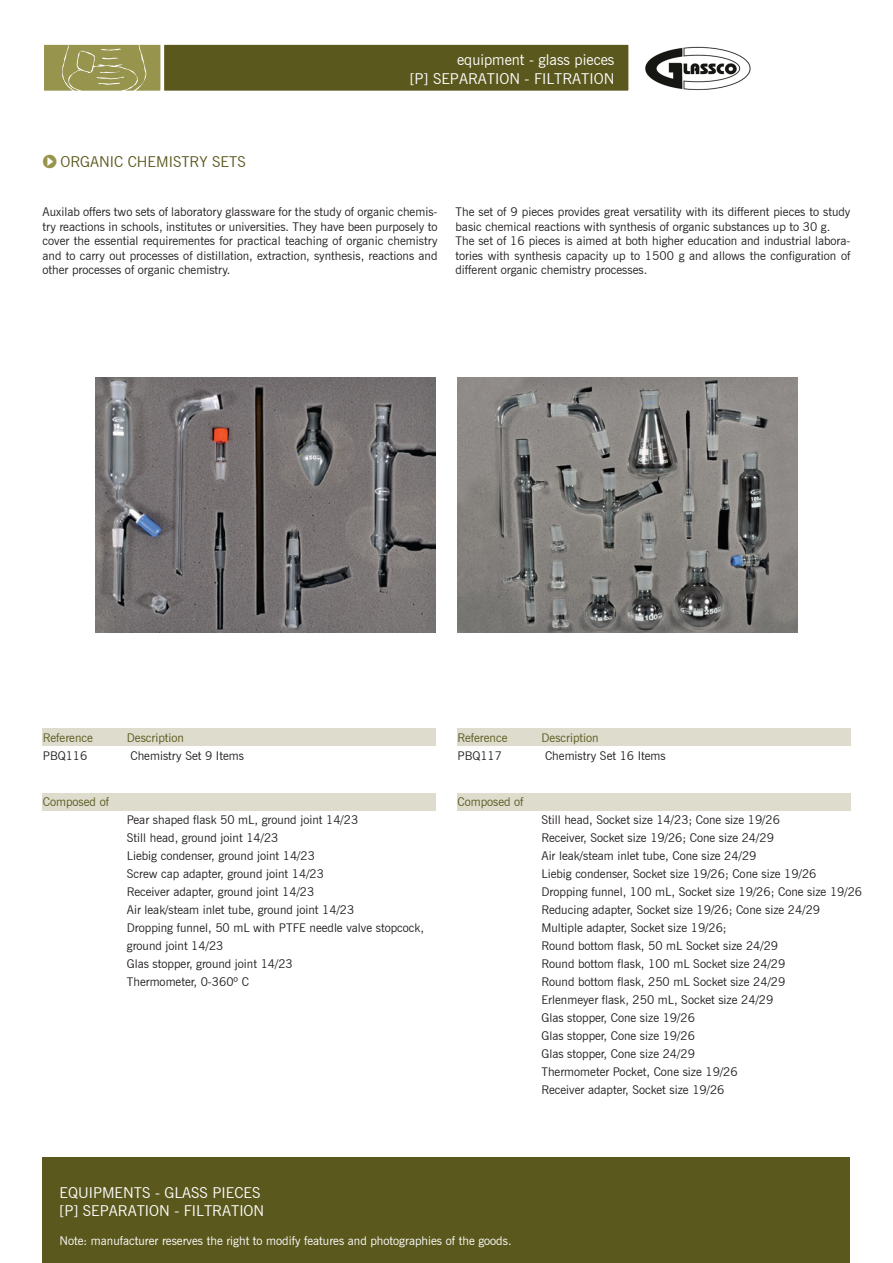
<style>
.page{position:relative;width:893px;height:1263px;background:#fff}
.page>*{position:absolute;margin:0;border:0;box-sizing:border-box;transform-origin:0 0}
.t1{font:21px "Simple Direction Arrows";color:#97944d}
.t2{font:15px "News Gothic BT";color:#fff}
.t3{font:15px "News Gothic BT";color:#5b581e}
.tablas{font:12px/18px "News Gothic";color:#231f20}
.t4{font:12px/14.4px "News Gothic BT";color:#231f20;text-align:justify}
.t5{font:12px "News Gothic BT";color:#fff}
.tablas-2{font:12px "News Gothic";color:#5b581e}
</style>
<div class="page">
<img style="left:645px;top:46px;width:106px;height:45px">
<div style="left:43px;top:1157px;width:807px;height:106px;background:#5b581e"></div>
<div style="left:43px;top:43px;width:119px;height:49px;background:#97944d;border:2px solid #fff"></div>
<div style="left:163px;top:43px;width:467px;height:49px;background:#5b581e;border:2px solid #fff"></div>
<svg style="left:62px;top:45px;width:84px;height:47px"></svg>
<div style="left:43px;top:729px;width:393px;height:17px;background:#dddccd"></div>
<div style="left:457px;top:729px;width:393px;height:17px;background:#dddccd"></div>
<div style="left:43px;top:793px;width:393px;height:17px;background:#dddccd"></div>
<div style="left:457px;top:793px;width:393px;height:17px;background:#dddccd"></div>
<img style="left:96px;top:377px;width:340px;height:255px">
<img style="left:457px;top:377px;width:340px;height:255px">
<p class="t2" style="left:457px;top:50px;width:159px">equipment - glass pieces</p>
<p class="t2" style="left:410px;top:69px;width:206px">[P] SEPARATION - FILTRATION</p>
<p class="t1" style="left:41px;top:151px;width:19px">6</p>
<p class="t3" style="left:61px;top:153px;width:187px">ORGANIC CHEMISTRY SETS</p>
<p class="t4" style="left:43px;top:205px;width:396px">Auxilab offers two sets of laboratory glassware for the study of organic chemis&shy;try reactions in schools, institutes or universities. They have been purposely to cover the essential requirementes for practical teaching of organic chemistry and to carry out processes of distillation, extraction, synthesis, reactions and other processes of organic chemistry.</p>
<p class="t4" style="left:455px;top:205px;width:396px">The set of 9 pieces provides great versatility with its different pieces to study basic chemical reactions with synthesis of organic substances up to 30 g.</p>
<p class="t4" style="left:455px;top:234px;width:396px">The set of 16 pieces is aimed at both higher education and industrial labora&shy;tories with synthesis capacity up to 1500 g and allows the configuration of different organic chemistry processes.</p>
<p class="tablas-2" style="left:43px;top:730px;width:52px">Reference</p>
<p class="tablas-2" style="left:127px;top:730px;width:59px">Description</p>
<p class="tablas" style="left:43px;top:746px;width:46px">PBQ116</p>
<p class="tablas" style="left:130px;top:746px;width:115px">Chemistry Set 9 Items</p>
<p class="tablas-2" style="left:457px;top:730px;width:52px">Reference</p>
<p class="tablas-2" style="left:541px;top:730px;width:59px">Description</p>
<p class="tablas" style="left:457px;top:746px;width:46px">PBQ117</p>
<p class="tablas" style="left:545px;top:746px;width:122px">Chemistry Set 16 Items</p>
<p class="tablas-2" style="left:43px;top:795px;width:68px">Composed of</p>
<p class="tablas-2" style="left:457px;top:795px;width:68px">Composed of</p>
<p class="tablas" style="left:127px;top:811px;width:233px">Pear shaped flask 50 mL, ground joint 14/23</p>
<p class="tablas" style="left:127px;top:829px;width:153px">Still head, ground joint 14/23</p>
<p class="tablas" style="left:127px;top:847px;width:190px">Liebig condenser, ground joint 14/23</p>
<p class="tablas" style="left:127px;top:865px;width:199px">Screw cap adapter, ground joint 14/23</p>
<p class="tablas" style="left:127px;top:883px;width:189px">Receiver adapter, ground joint 14/23</p>
<p class="tablas" style="left:127px;top:901px;width:229px">Air leak/steam inlet tube, ground joint 14/23</p>
<p class="tablas" style="left:127px;top:919px;width:299px">Dropping funnel, 50 mL with PTFE needle valve stopcock,</p>
<p class="tablas" style="left:127px;top:937px;width:98px">ground joint 14/23</p>
<p class="tablas" style="left:127px;top:955px;width:167px">Glas stopper, ground joint 14/23<br>Thermometer, 0-360º C</p>
<p class="tablas" style="left:541px;top:811px;width:240px">Still head, Socket size 14/23; Cone size 19/26</p>
<p class="tablas" style="left:541px;top:829px;width:234px">Receiver, Socket size 19/26; Cone size 24/29</p>
<p class="tablas" style="left:541px;top:847px;width:217px">Air leak/steam inlet tube, Cone size 24/29</p>
<p class="tablas" style="left:541px;top:865px;width:276px">Liebig condenser, Socket size 19/26; Cone size 19/26</p>
<p class="tablas" style="left:541px;top:883px;width:322px">Dropping funnel, 100 mL, Socket size 19/26; Cone size 19/26</p>
<p class="tablas" style="left:541px;top:901px;width:280px">Reducing adapter, Socket size 19/26; Cone size 24/29</p>
<p class="tablas" style="left:541px;top:919px;width:187px">Multiple adapter, Socket size 19/26;</p>
<p class="tablas" style="left:541px;top:937px;width:238px">Round bottom flask, 50 mL Socket size 24/29</p>
<p class="tablas" style="left:541px;top:955px;width:245px">Round bottom flask, 100 mL Socket size 24/29</p>
<p class="tablas" style="left:541px;top:973px;width:245px">Round bottom flask, 250 mL Socket size 24/29</p>
<p class="tablas" style="left:541px;top:991px;width:233px">Erlenmeyer flask, 250 mL, Socket size 24/29</p>
<p class="tablas" style="left:541px;top:1009px;width:155px">Glas stopper, Cone size 19/26</p>
<p class="tablas" style="left:541px;top:1027px;width:155px">Glas stopper, Cone size 19/26</p>
<p class="tablas" style="left:541px;top:1045px;width:155px">Glas stopper, Cone size 24/29</p>
<p class="tablas" style="left:541px;top:1063px;width:198px">Thermometer Pocket, Cone size 19/26</p>
<p class="tablas" style="left:541px;top:1081px;width:185px">Receiver adapter, Socket size 19/26</p>
<p class="t2" style="left:60px;top:1184px;width:202px">EQUIPMENTS - GLASS PIECES</p>
<p class="t2" style="left:60px;top:1202px;width:206px">[P] SEPARATION - FILTRATION</p>
<p class="t5" style="left:60px;top:1233px;width:454px">Note: manufacturer reserves the right to modify features and photographies of the goods.</p>
</div>
